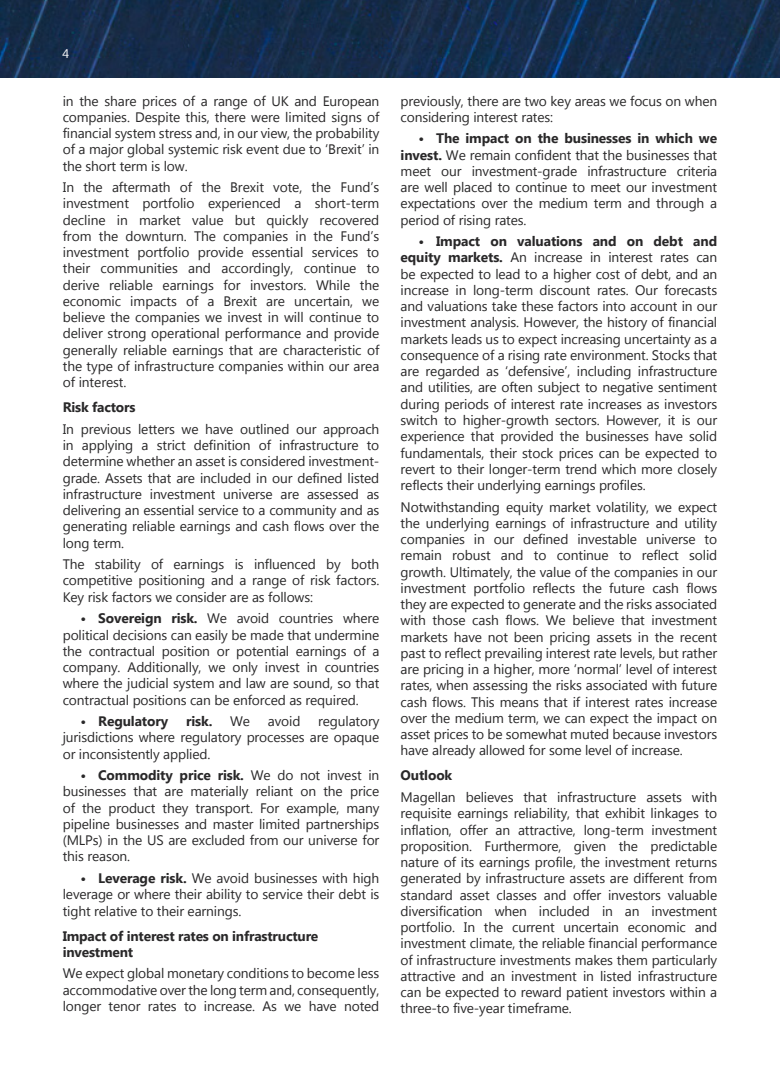
<style>
.page{position:relative;width:780px;height:1088px;background:#fff}
.page>*{position:absolute;margin:0;border:0;box-sizing:border-box;transform-origin:0 0}
.Body_Text{font:13.75px/16.2px "Microsoft New Tai Lue";letter-spacing:-.01em;color:#292829;text-align:justify}
.Sub_Headings{font:700 13.75px/16.2px "Microsoft New Tai Lue";letter-spacing:-.015em;color:#292829}
.t1{font:12.5px "Microsoft Tai Le";color:#fff}
.s1{font-weight:700}
</style>
<div class="page">
<img style="left:0;top:0;width:780px;height:78px">
<p class="t1" style="left:63px;top:47px;width:8px">4</p>
<p class="Body_Text" style="left:63px;top:94px;width:318px">in the share prices of a range of UK and European companies. Despite this, there were limited signs of financial system stress and, in our view, the probability of a major global systemic risk event due to ‘Brexit’ in the short term is low.</p>
<p class="Body_Text" style="left:63px;top:180px;width:318px">In the aftermath of the Brexit vote, the Fund’s investment portfolio experienced a short-term decline in market value but quickly recovered from the downturn. The companies in the Fund’s investment portfolio provide essential services to their communities and accordingly, continue to derive reliable earnings for investors. While the economic impacts of a Brexit are uncertain, we believe the companies we invest in will continue to deliver strong operational performance and provide generally reliable earnings that are characteristic of the type of infrastructure companies within our area of interest.</p>
<p class="Sub_Headings" style="left:63px;top:400px;width:74px">Risk factors</p>
<p class="Body_Text" style="left:63px;top:422px;width:318px">In previous letters we have outlined our approach in applying a strict definition of infrastructure to determine whether an asset is considered investment&shy;grade. Assets that are included in our defined listed infrastructure investment universe are assessed as delivering an essential service to a community and as generating reliable earnings and cash flows over the long term.</p>
<p class="Body_Text" style="left:63px;top:557px;width:318px">The stability of earnings is influenced by both competitive positioning and a range of risk factors.<br>Key risk factors we consider are as follows:</p>
<p class="Body_Text" style="left:63px;top:611px;width:318px;text-indent:18px"><span class="s1">• Sovereign risk.</span> We avoid countries where political decisions can easily be made that undermine the contractual position or potential earnings of a company. Additionally, we only invest in countries where the judicial system and law are sound, so that contractual positions can be enforced as required.</p>
<p class="Sub_Headings" style="left:80px;top:714px;width:89px">• Regulatory</p>
<p class="Sub_Headings" style="left:186px;top:714px;width:28px">risk.</p>
<p class="Body_Text" style="left:230px;top:714px;width:21px">We</p>
<p class="Body_Text" style="left:268px;top:714px;width:34px">avoid</p>
<p class="Body_Text" style="left:63px;top:714px;width:318px;text-indent:255px">regulatory jurisdictions where regulatory processes are opaque or inconsistently applied.</p>
<p class="Body_Text" style="left:63px;top:768px;width:318px;text-indent:18px"><span class="s1">• Commodity price risk.</span> We do not invest in businesses that are materially reliant on the price of the product they transport. For example, many pipeline businesses and master limited partnerships (MLPs) in the US are excluded from our universe for this reason.</p>
<p class="Body_Text" style="left:63px;top:871px;width:318px;text-indent:18px"><span class="s1">• Leverage risk.</span> We avoid businesses with high leverage or where their ability to service their debt is tight relative to their earnings.</p>
<p class="Sub_Headings" style="left:63px;top:929px;width:257px">Impact of interest rates on infrastructure investment</p>
<p class="Body_Text" style="left:63px;top:966px;width:318px">We expect global monetary conditions to become less accommodative over the long term and, consequently, longer tenor rates to increase. As we have noted</p>
<p class="Body_Text" style="left:400px;top:94px;width:318px">previously, there are two key areas we focus on when considering interest rates:</p>
<p class="Body_Text" style="left:400px;top:131px;width:318px;text-indent:18px"><span class="s1">• The impact on the businesses in which we invest.</span> We remain confident that the businesses that meet our investment-grade infrastructure criteria are well placed to continue to meet our investment expectations over the medium term and through a period of rising rates.</p>
<p class="Body_Text" style="left:400px;top:234px;width:318px;text-indent:18px"><span class="s1">• Impact on valuations and on debt and equity markets.</span> An increase in interest rates can be expected to lead to a higher cost of debt, and an increase in long-term discount rates. Our forecasts and valuations take these factors into account in our investment analysis. However, the history of financial markets leads us to expect increasing uncertainty as a consequence of a rising rate environment. Stocks that are regarded as ‘defensive’, including infrastructure and utilities, are often subject to negative sentiment during periods of interest rate increases as investors switch to higher-growth sectors. However, it is our experience that provided the businesses have solid fundamentals, their stock prices can be expected to revert to their longer-term trend which more closely reflects their underlying earnings profiles.</p>
<p class="Body_Text" style="left:400px;top:500px;width:318px">Notwithstanding equity market volatility, we expect the underlying earnings of infrastructure and utility companies in our defined investable universe to remain robust and to continue to reflect solid growth. Ultimately, the value of the companies in our investment portfolio reflects the future cash flows they are expected to generate and the risks associated with those cash flows. We believe that investment markets have not been pricing assets in the recent past to reflect prevailing interest rate levels, but rather are pricing in a higher, more ‘normal’ level of interest rates, when assessing the risks associated with future cash flows. This means that if interest rates increase over the medium term, we can expect the impact on asset prices to be somewhat muted because investors have already allowed for some level of increase.</p>
<p class="Sub_Headings" style="left:400px;top:768px;width:53px">Outlook</p>
<p class="Body_Text" style="left:400px;top:790px;width:318px">Magellan believes that infrastructure assets with requisite earnings reliability, that exhibit linkages to inflation, offer an attractive, long-term investment proposition. Furthermore, given the predictable nature of its earnings profile, the investment returns generated by infrastructure assets are different from standard asset classes and offer investors valuable diversification when included in an investment portfolio. In the current uncertain economic and investment climate, the reliable financial performance of infrastructure investments makes them particularly attractive and an investment in listed infrastructure can be expected to reward patient investors within a three-to five-year timeframe.</p>
</div>
